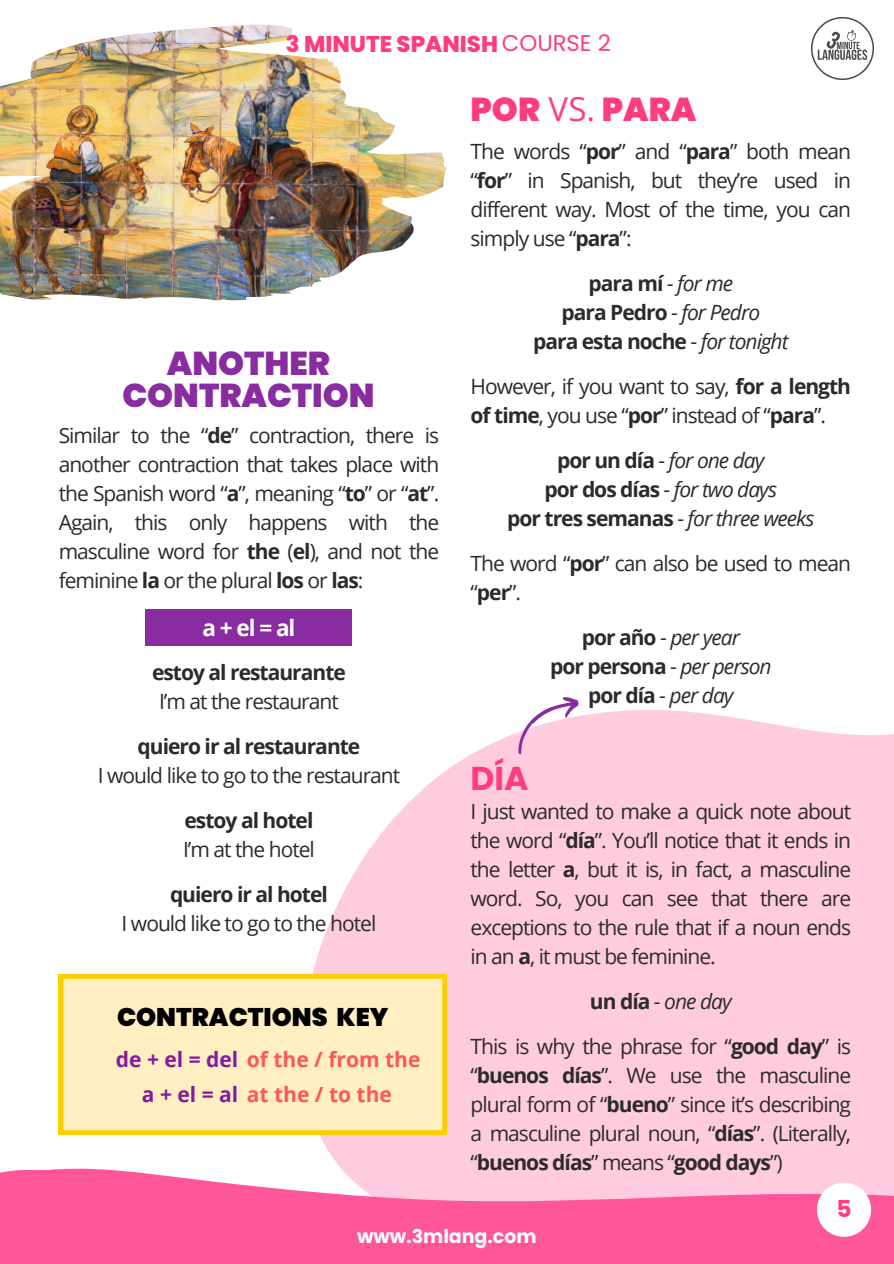
<style>
.page{position:relative;width:894px;height:1264px;background:#fff}
.page>*{position:absolute;margin:0;border:0;box-sizing:border-box;transform-origin:0 0}
.t1{font:900 33px/32.7px "Poppins";color:#892ca0;text-align:center}
.t2{font:900 33px "Poppins";color:#ff3c7c}
.t3{font:700 33px "Poppins";color:#ff3c7c}
.t4{font:900 25.5px "Poppins";color:#000}
.t5{font:700 23.25px "Poppins";color:#ff3c7c}
.t6{font:800 22.8px "Poppins";color:#ff3c7c}
.t7{font:700 22.5px "Open Sans";color:#fff}
.t8{font:21px/29px "Open Sans";letter-spacing:-.045em;color:#2b2b2b;text-align:justify}
.t9{font:700 21px "Open Sans";letter-spacing:-.045em;color:#2b2b2b}
.t10{font:italic 21px "Open Sans";letter-spacing:-.045em;color:#2b2b2b}
.t11{font:700 21px "Open Sans";color:#ff5757}
.t12{font:700 18.9px "Poppins";color:#fff}
.s1{font-weight:400}
.s2{font-weight:700}
.s3{color:#85199f}
.s4{font-family:"Open Sans";font-weight:400}
.s5{font-weight:400;font-style:italic}
.s6{font-weight:700;font-style:normal}
.s7{font-style:normal}
</style>
<div class="page">
<svg style="left:811px;top:17px;width:63px;height:63px"></svg>
<svg style="left:312px;top:609px;width:581px;height:524px;fill:#ffcbdf"></svg>
<svg style="left:0;top:1133px;width:893px;height:130px;background:#ff90bb"></svg>
<div style="left:816px;top:1182px;width:54px;height:54px;background:#fff;border-radius:50%"></div>
<img style="left:0;top:24px;width:446px;height:277px">
<div style="left:145px;top:609px;width:206px;height:37px;background:#892ca0"></div>
<svg style="left:59px;top:974px;width:387px;height:160px;background:#ffecb2"></svg>
<svg style="left:506px;top:689px;width:77px;height:66px"></svg>
<p class="t6" style="left:286px;top:28px;width:326px">3 MINUTE SPANISH <span class="s1">COURSE 2</span></p>
<p class="t1" style="left:122px;top:347px;width:253px">ANOTHER<br>CONTRACTION</p>
<p class="t8" style="left:59px;top:420px;width:382px">Similar to the “<span class="s2">de</span>” contraction, there is another contraction that takes place with the Spanish word “<span class="s2">a</span>”, meaning “<span class="s2">to</span>” or “<span class="s2">at</span>”.<br>Again, this only happens with the masculine word for <span class="s2">the</span> (<span class="s2">el</span>), and not the feminine <span class="s2">la</span> or the plural <span class="s2">los</span> or <span class="s2">las</span>:</p>
<p class="t7" style="left:202px;top:612px;width:94px">a+el=al</p>
<p class="t9" style="left:152px;top:657px;width:195px">estoy al restaurante</p>
<p class="t8" style="left:159px;top:686px;width:181px">I’m at the restaurant</p>
<h1 class="t9" style="left:137px;top:731px;width:224px">quiero ir al restaurante</h1>
<p class="t8" style="left:98px;top:760px;width:304px">I would like to go to the restaurant</p>
<h6 class="t9" style="left:184px;top:805px;width:130px">estoy al hotel</h6>
<p class="t8" style="left:183px;top:834px;width:133px">I’m at the hotel</p>
<p class="t9" style="left:170px;top:879px;width:159px">quiero ir al hotel</p>
<p class="t8" style="left:122px;top:908px;width:256px">I would like to go to the hotel</p>
<p class="t4" style="left:117px;top:999px;width:273px">CONTRACTIONS KEY</p>
<p class="t11" style="left:116px;top:1044px;width:306px"><span class="s3">de + el = del</span> of the / from the</p>
<p class="t11" style="left:142px;top:1079px;width:251px"><span class="s3">a + el = al</span> at the / to the</p>
<p class="t2" style="left:470px;top:87px;width:227px">POR <span class="s4">VS.</span> PARA</p>
<p class="t8" style="left:470px;top:137px;width:382px">The words “<span class="s2">por</span>” and “<span class="s2">para</span>” both mean “<span class="s2">for</span>” in Spanish, but they’re used in different way. Most of the time, you can simply use “<span class="s2">para</span>”:</p>
<h4 class="t9" style="left:588px;top:269px;width:146px">para mí <span class="s1">-</span> <span class="s5">for me</span></h4>
<h5 class="t9" style="left:561px;top:298px;width:200px">para Pedro <span class="s1">-</span> <span class="s5">for Pedro</span></h5>
<h2 class="t9" style="left:533px;top:327px;width:257px">para esta noche <span class="s1">-</span> <span class="s5">for tonight</span></h2>
<h1 class="t8" style="left:470px;top:372px;width:382px">However, if you want to say, <span class="s2">for a length of time</span>, you use “<span class="s2">por</span>” instead of “<span class="s2">para</span>”.</h1>
<p class="t10" style="left:557px;top:446px;width:209px"><span class="s6">por un día</span> <span class="s7">-</span> for one day</p>
<p class="t9" style="left:544px;top:475px;width:234px">por dos días <span class="s1">-</span> <span class="s5">for two days</span></p>
<p class="t9" style="left:507px;top:504px;width:308px">por tres semanas <span class="s1">-</span> <span class="s5">for three weeks</span></p>
<p class="t8" style="left:470px;top:549px;width:382px">The word “<span class="s2">por</span>” can also be used to mean “<span class="s2">per</span>”.</p>
<p class="t10" style="left:581px;top:623px;width:160px"><span class="s6">por año</span> <span class="s7">-</span> per year</p>
<p class="t9" style="left:550px;top:652px;width:223px">por persona <span class="s1">-</span> <span class="s5">per person</span></p>
<p class="t9" style="left:588px;top:681px;width:147px">por día <span class="s1">-</span> <span class="s5">per day</span></p>
<h6 class="t3" style="left:470px;top:755px;width:60px">DÍA</h6>
<h3 class="t8" style="left:470px;top:796px;width:382px">I just wanted to make a quick note about the word “<span class="s2">día</span>”. You’ll notice that it ends in the letter <span class="s2">a</span>, but it is, in fact, a masculine word. So, you can see that there are exceptions to the rule that if a noun ends in an <span class="s2">a</span>, it must be feminine.</h3>
<h6 class="t10" style="left:589px;top:986px;width:143px"><span class="s6">un día</span> <span class="s7">-</span> one day</h6>
<h6 class="t8" style="left:470px;top:1031px;width:382px">This is why the phrase for “<span class="s2">good day</span>” is “<span class="s2">buenos días</span>”. We use the masculine plural form of “<span class="s2">bueno</span>” since it’s describing a masculine plural noun, “<span class="s2">días</span>”. (Literally, “<span class="s2">buenos días</span>” means “<span class="s2">good days</span>”)</h6>
<p class="t5" style="left:836px;top:1192px;width:17px">5</p>
<p class="t12" style="left:357px;top:1223px;width:181px">www.3mlang.com</p>
</div>
